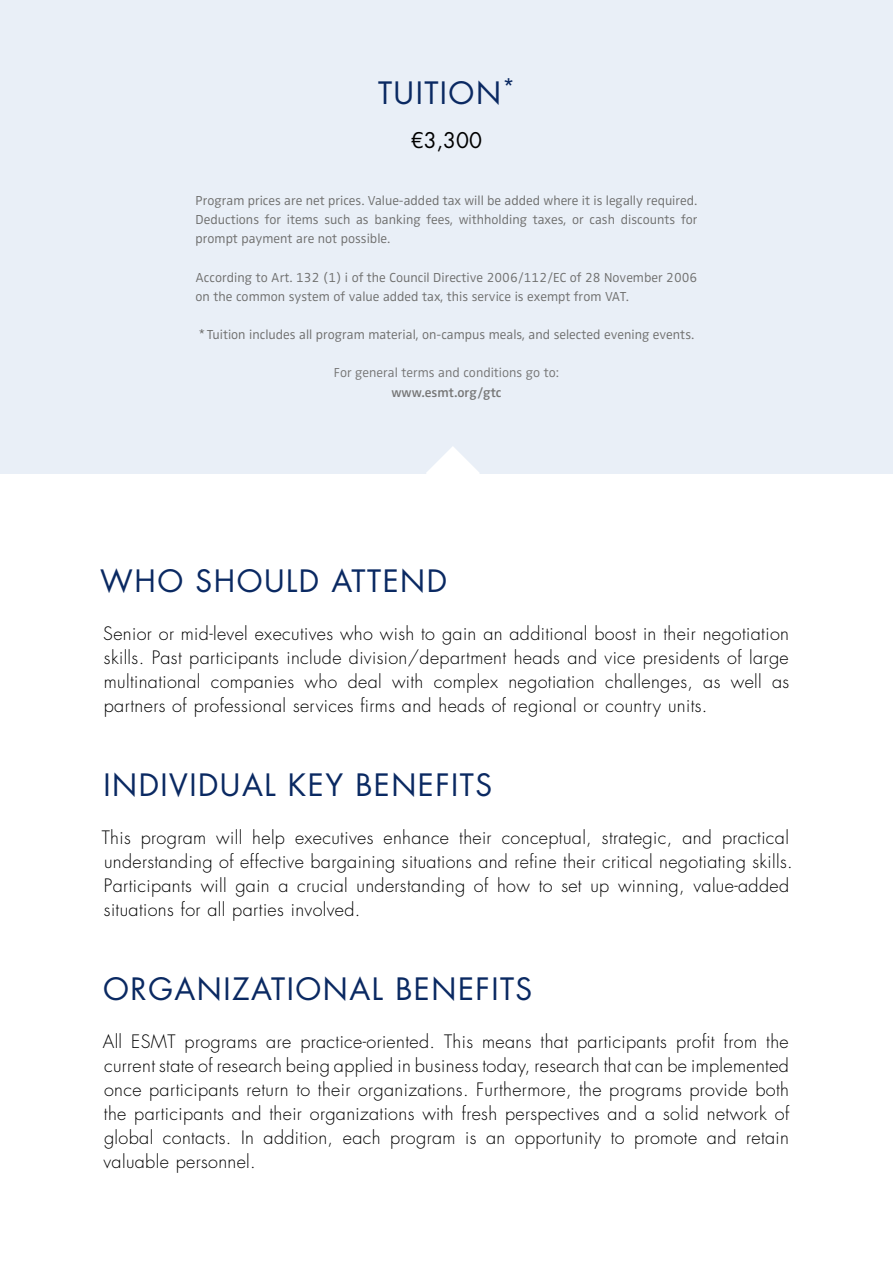
<style>
.page{position:relative;width:893px;height:1263px;background:#fff}
.page>*{position:absolute;margin:0;border:0;box-sizing:border-box;transform-origin:0 0}
.t1{font:30px "Futura Std";letter-spacing:.05em;color:#0a2962}
.t2{font:21px "Futura Std";color:#000}
.t3{font:300 18px/24px "Futura Std";letter-spacing:.02em;color:#000;text-align:justify}
.t4{font:300 13.5px/19.2px "Zwo OT";color:#6f6f6e;text-align:justify}
.t5{font:300 13.5px "Zwo OT";color:#767676}
.t6{font:600 13.5px "Zwo OT";color:#767676}
</style>
<div class="page">
<div style="left:0;top:0;width:893px;height:473px;background:#e9eff7"></div>
<svg style="left:426px;top:446px;width:54px;height:28px"></svg>
<h1 class="t1" style="left:378px;top:74px;width:138px">TUITION<sup>*</sup></h1>
<p class="t2" style="left:411px;top:127px;width:73px">€3,300</p>
<p class="t4" style="left:196px;top:191px;width:503px">Program prices are net prices. Value-added tax will be added where it is legally required.<br>Deductions for items such as banking fees, withholding taxes, or cash discounts for prompt payment are not possible.</p>
<p class="t4" style="left:196px;top:268px;width:503px">According to Art. 132 (1) i of the Council Directive 2006/112/EC of 28 November 2006 on the common system of value added tax, this service is exempt from VAT.</p>
<p class="t4" style="left:199px;top:325px;width:497px">* Tuition includes all program material, on-campus meals, and selected evening events.</p>
<p class="t5" style="left:334px;top:365px;width:227px">For general terms and conditions go to:</p>
<p class="t6" style="left:391px;top:384px;width:112px">www.esmt.org/gtc</p>
<h1 class="t1" style="left:100px;top:562px;width:348px">WHO SHOULD ATTEND</h1>
<p class="t3" style="left:103px;top:622px;width:687px">Senior or mid-level executives who wish to gain an additional boost in their negotiation skills. Past participants include division/department heads and vice presidents of large multinational companies who deal with complex negotiation challenges, as well as partners of professional services firms and heads of regional or country units.</p>
<h1 class="t1" style="left:104px;top:766px;width:390px">INDIVIDUAL KEY BENEFITS</h1>
<p class="t3" style="left:102px;top:826px;width:692px;text-align:left">This program will help executives enhance their conceptual, strategic, and practical understanding of effective bargaining situations and refine their critical negotiating skills.<br>Participants will gain a crucial understanding of how to set up winning, value-added situations for all parties involved.</p>
<h1 class="t1" style="left:103px;top:970px;width:431px">ORGANIZATIONAL BENEFITS</h1>
<p class="t3" style="left:103px;top:1030px;width:688px">All ESMT programs are practice-oriented. This means that participants profit from the current state of research being applied in business today, research that can be implemented once participants return to their organizations. Furthermore, the programs provide both the participants and their organizations with fresh perspectives and a solid network of global contacts. In addition, each program is an opportunity to promote and retain valuable personnel.</p>
</div>
